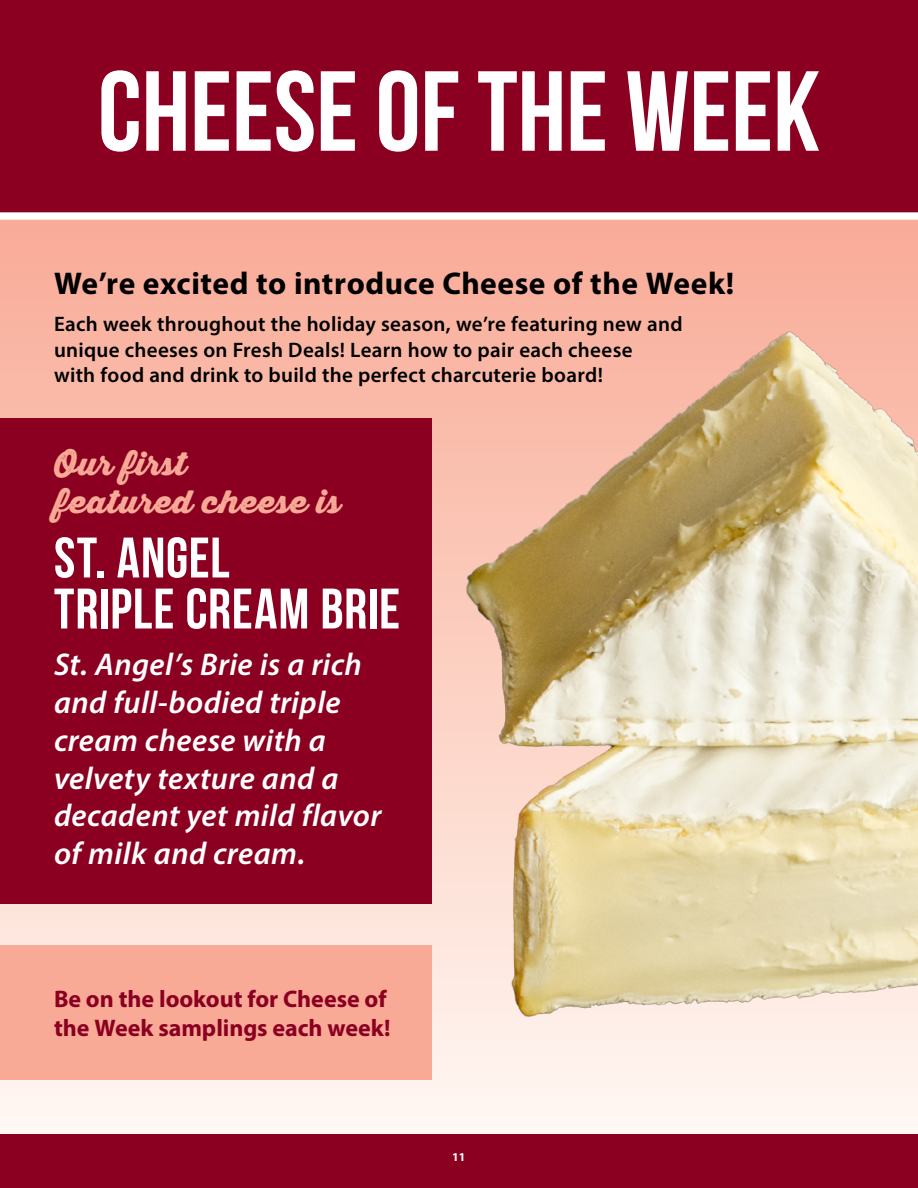
<style>
.page{position:relative;width:918px;height:1188px;background:#fff}
.page>*{position:absolute;margin:0;border:0;box-sizing:border-box;transform-origin:0 0}
.t1{font:700 113.55px "Bebas Neue";color:#fff}
.t2{font:700 57px/51px "Bebas Neue";letter-spacing:.015em;color:#fff}
.t3{font:italic 600 31.5px/37.8px "Myriad Pro";letter-spacing:.015em;color:#fff}
.t4{font:700 31.5px "Myriad Pro";letter-spacing:.015em;color:#000}
.t5{font:31.5px/37.8px "Thirsty Rough Blk";letter-spacing:.03em;color:#f8aa97}
.t6{font:700 24px/28.8px "Myriad Pro";color:#8b0021}
.t7{font:600 21px/25.2px "Myriad Pro";letter-spacing:.015em;color:#000}
.t8{font:700 12px "Myriad Pro";color:#fff}
</style>
<div class="page">
<div style="left:0;top:1134px;width:918px;height:54px;background:#8b0021"></div>
<div style="left:0;top:216px;width:918px;height:918px;background:linear-gradient(to bottom,#f9aa95,#fff7f2)"></div>
<div style="left:0;top:418px;width:432px;height:486px;background:#8b0021"></div>
<div style="left:0;top:945px;width:432px;height:135px;background:#f8aa97"></div>
<img style="left:459px;top:220px;width:459px;height:850px">
<div style="left:0;top:0;width:918px;height:216px;background:#8b0021"></div>
<div style="left:0;top:212px;width:918px;height:8px;background:#fff"></div>
<h1 class="t1" style="left:98px;top:49px;width:724px">CHEESE OF THE WEEK</h1>
<h3 class="t4" style="left:54px;top:262px;width:682px">We’re excited to introduce Cheese of the Week!</h3>
<p class="t7" style="left:54px;top:311px;width:630px">Each week throughout the holiday season, we’re featuring new and unique cheeses on Fresh Deals! Learn how to pair each cheese<br>with food and drink to build the perfect charcuterie board!</p>
<h3 class="t5" style="left:54px;top:445px;width:288px">Our first<br>featured cheese is</h3>
<h2 class="t2" style="left:54px;top:532px;width:348px">ST. ANGEL<br>TRIPLE CREAM BRIE</h2>
<h3 class="t3" style="left:54px;top:645px;width:329px">St. Angel’s Brie is a rich and full-bodied triple cream cheese with a velvety texture and a decadent yet mild flavor of milk and cream.</h3>
<p class="t6" style="left:54px;top:984px;width:338px">Be on the lookout for Cheese of the Week samplings each week!</p>
<p class="t8" style="left:452px;top:1149px;width:15px">11</p>
</div>
